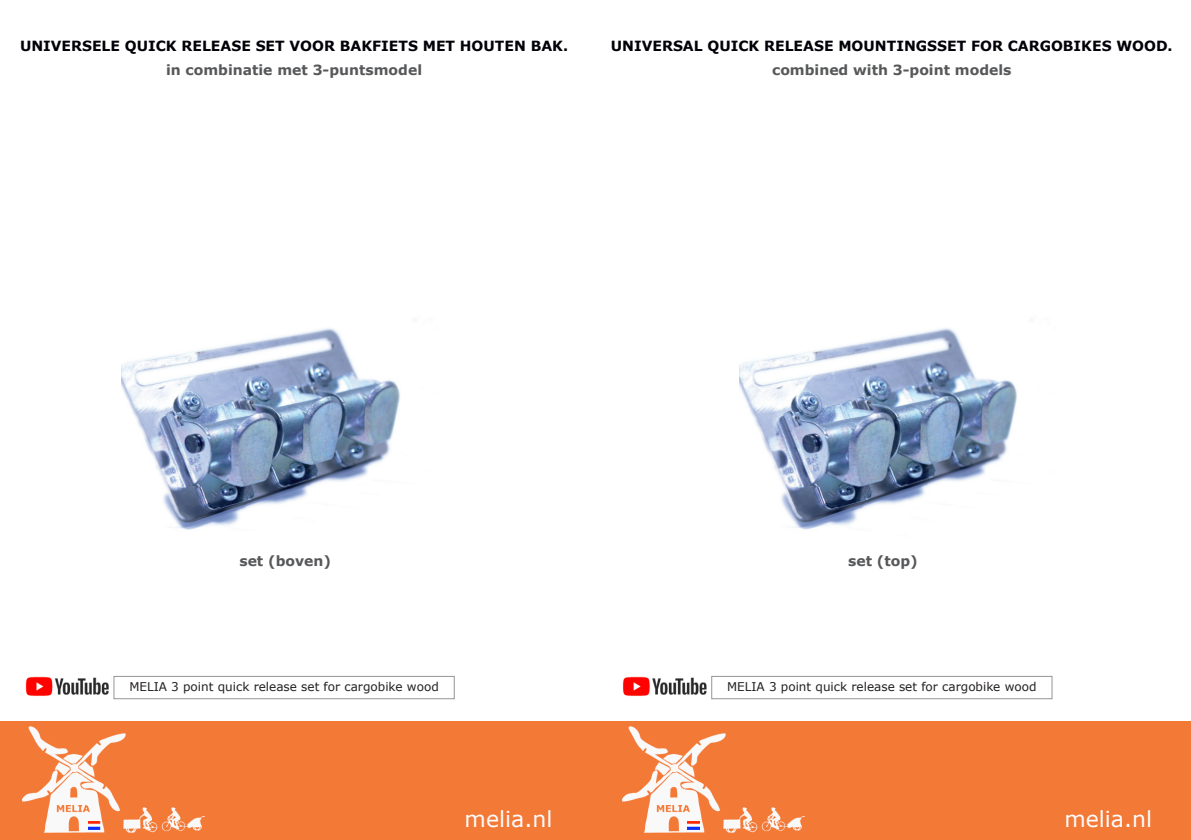
<style>
.page{position:relative;width:1191px;height:840px;background:#fff}
.page>*{position:absolute;margin:0;border:0;box-sizing:border-box;transform-origin:0 0}
.t1{font:22px "Verdana";color:#fffcfc}
.t2{font:700 14px "Verdana";color:#000007}
.t3{font:700 14px "Verdana";color:#57585a}
.t4{font:12px "Verdana";color:#231f20}
</style>
<div class="page">
<div style="left:0;top:721px;width:595px;height:118px;background:#f37937"></div>
<img style="left:23px;top:726px;width:182px;height:105px">
<svg style="left:88px;top:821px;width:12px;height:8px"></svg>
<div style="left:595px;top:721px;width:596px;height:118px;background:#f37937"></div>
<img style="left:622px;top:726px;width:182px;height:105px">
<svg style="left:688px;top:821px;width:12px;height:8px"></svg>
<img style="left:623px;top:676px;width:96px;height:24px">
<div style="left:709px;top:662px;width:36px;height:21px;background:#fff"></div>
<div style="left:711px;top:675px;width:341px;height:23px;border:1px solid #939598"></div>
<img style="left:25px;top:676px;width:97px;height:24px">
<div style="left:112px;top:662px;width:36px;height:21px;background:#fff"></div>
<div style="left:113px;top:675px;width:342px;height:23px;border:1px solid #939598"></div>
<img style="left:739px;top:328px;width:278px;height:202px">
<img style="left:121px;top:328px;width:279px;height:202px">
<p class="t2" style="left:20px;top:36px;width:549px">UNIVERSELE QUICK RELEASE SET VOOR BAKFIETS MET HOUTEN BAK.</p>
<p class="t3" style="left:166px;top:60px;width:258px">in combinatie met 3-puntsmodel</p>
<p class="t2" style="left:611px;top:36px;width:563px">UNIVERSAL QUICK RELEASE MOUNTINGSSET FOR CARGOBIKES WOOD.</p>
<p class="t3" style="left:772px;top:60px;width:241px">combined with 3-point models</p>
<p class="t3" style="left:239px;top:551px;width:93px">set (boven)</p>
<p class="t4" style="left:129px;top:678px;width:311px">MELIA 3 point quick release set for cargobike wood</p>
<p class="t1" style="left:464px;top:804px;width:89px">melia.nl</p>
<p class="t3" style="left:848px;top:551px;width:71px">set (top)</p>
<p class="t4" style="left:727px;top:678px;width:311px">MELIA 3 point quick release set for cargobike wood</p>
<p class="t1" style="left:1064px;top:804px;width:89px">melia.nl</p>
</div>
